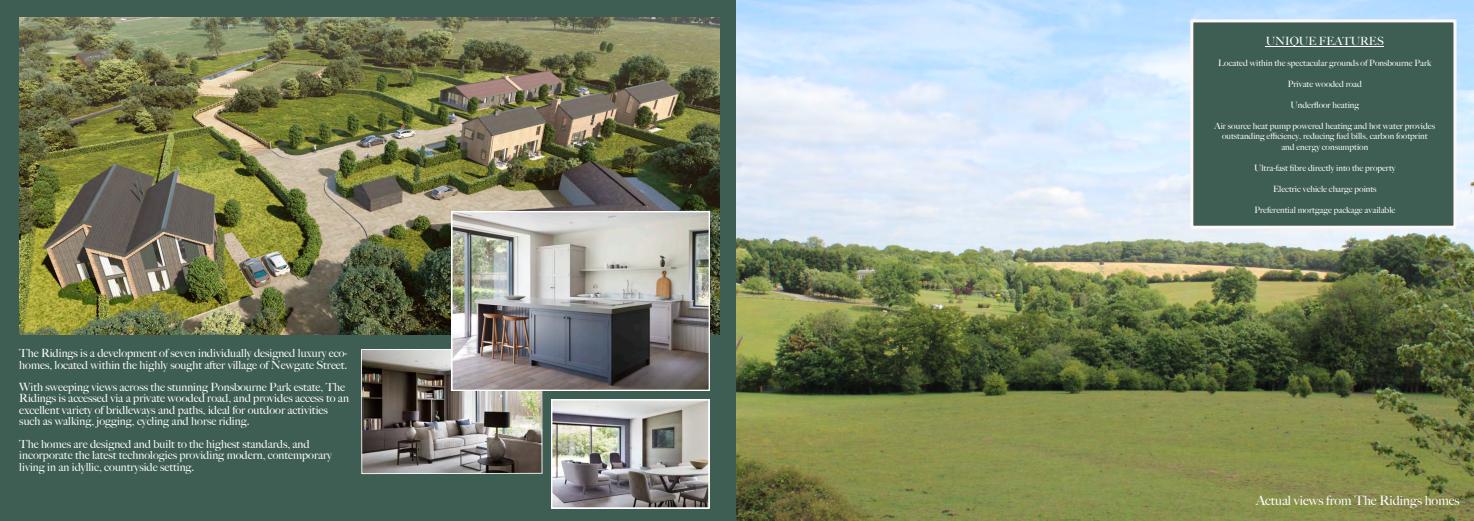
<style>
.page{position:relative;width:1474px;height:521px;background:#fff}
.page>*{position:absolute;margin:0;border:0;box-sizing:border-box;transform-origin:0 0}
.t1{font:500 13.12px "Big Caslon";color:#fff}
.t2{font:500 11.38px/11.5px "Big Caslon";color:#fff}
.t3{font:500 8.75px/10.5px "Big Caslon";color:#fff;text-align:center}
</style>
<div class="page">
<div style="left:0;top:0;width:738px;height:521px;background:#3e5d53"></div>
<img style="left:361px;top:349px;width:181px;height:125px">
<img style="left:736px;top:1px;width:737px;height:520px">
<img style="left:19px;top:17px;width:701px;height:318px">
<img style="left:452px;top:211px;width:257px;height:179px">
<img style="left:551px;top:400px;width:158px;height:108px">
<div style="left:1190px;top:19px;width:266px;height:210px;background:#3e5d53;border:3px solid #fff7f7"></div>
<hr style="left:1265px;top:46px;width:118px;height:1px;background:#fff">
<p class="t2" style="left:19px;top:348px;width:330px">The Ridings is a development of seven individually designed luxury eco&shy;homes, located within the highly sought after village of Newgate Street.</p>
<p class="t2" style="left:19px;top:382px;width:331px">With sweeping views across the stunning Ponsbourne Park estate, The Ridings is accessed via a private wooded road, and provides access to an excellent variety of bridleways and paths, ideal for outdoor activities such as walking, jogging, cycling and horse riding.</p>
<p class="t2" style="left:19px;top:439px;width:314px">The homes are designed and built to the highest standards, and incorporate the latest technologies providing modern, contemporary living in an idyllic, countryside setting.</p>
<p class="t2" style="left:1265px;top:36px;width:120px">UNIQUE FEATURES</p>
<p class="t3" style="left:1218px;top:58px;width:215px">Located within the spectacular grounds of Ponsbourne Park</p>
<p class="t3" style="left:1287px;top:79px;width:76px">Private wooded road</p>
<p class="t3" style="left:1290px;top:100px;width:70px">Underfloor heating</p>
<p class="t3" style="left:1214px;top:121px;width:222px">Air source heat pump powered heating and hot water provides outstanding efficiency, reducing fuel bills, carbon footprint and energy consumption</p>
<p class="t3" style="left:1254px;top:163px;width:143px">Ultra-fast fibre directly into the property</p>
<p class="t3" style="left:1272px;top:184px;width:105px">Electric vehicle charge points</p>
<p class="t3" style="left:1254px;top:205px;width:142px">Preferential mortgage package available</p>
<p class="t1" style="left:1255px;top:495px;width:205px">Actual views from The Ridings homes</p>
</div>
